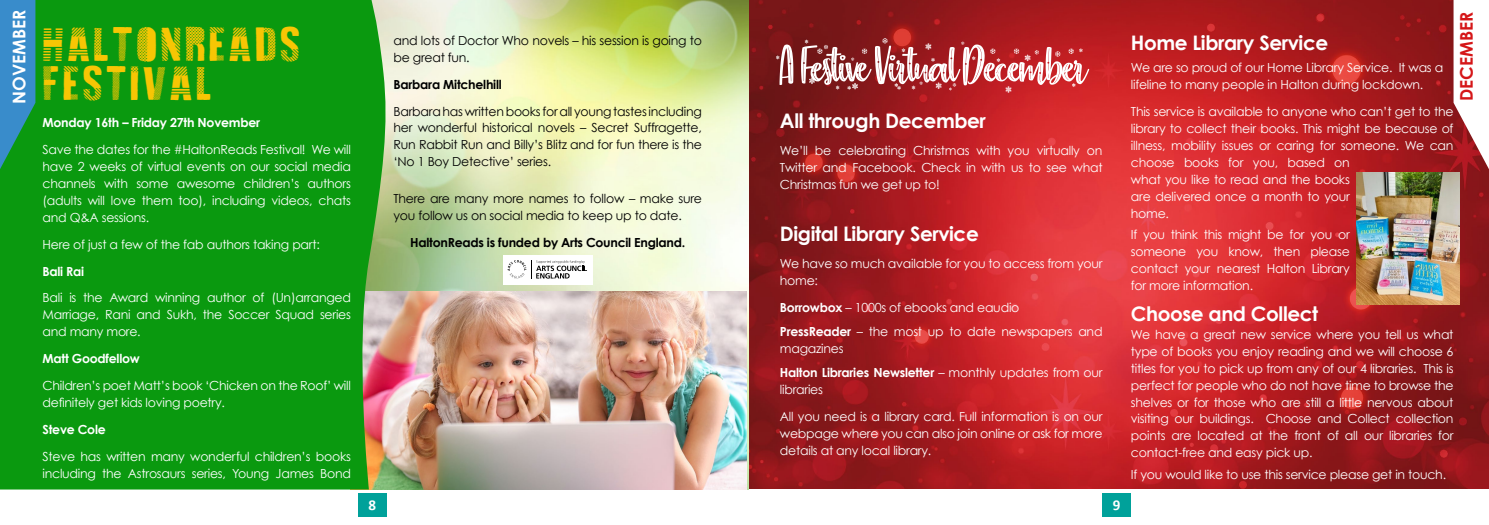
<style>
.page{position:relative;width:1489px;height:525px;background:#fff}
.page>*{position:absolute;margin:0;border:0;box-sizing:border-box;transform-origin:0 0}
.t1{font:61.25px "The Perfect Christmas";letter-spacing:-.05em;color:#fff}
.t2{font:36.25px/39.4px "Folk Festival";letter-spacing:-.02em;color:#f7c604}
.t3{font:700 20px "Century Gothic";letter-spacing:-.02em;color:#fff}
.t4{font:700 17.5px "Century Gothic";color:#fff}
.t5{font:700 17.5px "Century Gothic";color:#d51618}
.t6{font:700 15px "Calibri";color:#fff}
.t7{font:12.5px/16.9px "Century Gothic";letter-spacing:-.02em;color:#fff}
.t8{font:12.5px/16.9px "Century Gothic";letter-spacing:-.02em;color:#000}
.t9{font:700 12.5px "Century Gothic";letter-spacing:-.02em;color:#fff}
.t10{font:700 12.5px "Century Gothic";letter-spacing:-.02em;color:#000}
.s1{font-weight:700}
</style>
<div class="page">
<div style="left:358px;top:493px;width:28px;height:23px;background:#00a19a"></div>
<div style="left:1102px;top:493px;width:28px;height:23px;background:#00a19a"></div>
<img style="left:749px;top:0;width:739px;height:488px">
<img style="left:389px;top:0;width:360px;height:489px">
<img style="left:389px;top:291px;width:357px;height:198px">
<div style="left:0;top:0;width:389px;height:489px;background:#0a990f"></div>
<svg style="left:0;top:0;width:35px;height:169px;background:#2f8ea6"></svg>
<svg style="left:1453px;top:0;width:35px;height:169px"></svg>
<div style="left:503px;top:255px;width:89px;height:29px;background:#fff"></div>
<svg style="left:507px;top:260px;width:80px;height:18px"></svg>
<img style="left:1356px;top:172px;width:103px;height:132px">
<h3 class="t4" style="left:8px;top:104px;width:96px;rotate:-90deg">NOVEMBER</h3>
<h3 class="t5" style="left:1455px;top:101px;width:91px;rotate:-90deg">DECEMBER</h3>
<h2 class="t2" style="left:43px;top:25px;width:263px">HALTONREADS<br>FESTIVAL</h2>
<p class="t9" style="left:43px;top:115px;width:219px">Monday 16th – Friday 27th November</p>
<p class="t7" style="left:43px;top:141px;width:310px;text-align:justify">Save the dates for the #HaltonReads Festival! We will have 2 weeks of virtual events on our social media channels with some awesome children’s authors (adults will love them too), including videos, chats and Q&amp;A sessions.</p>
<p class="t7" style="left:43px;top:235px;width:279px">Here of just a few of the fab authors taking part:</p>
<p class="t9" style="left:43px;top:263px;width:43px">Bali Rai</p>
<p class="t7" style="left:43px;top:289px;width:310px;text-align:justify">Bali is the Award winning author of (Un)arranged Marriage, Rani and Sukh, the Soccer Squad series and many more.</p>
<p class="t9" style="left:43px;top:350px;width:99px">Matt Goodfellow</p>
<p class="t7" style="left:43px;top:376px;width:310px">Children’s poet Matt’s book ‘Chicken on the Roof’ will definitely get kids loving poetry.</p>
<p class="t9" style="left:43px;top:421px;width:65px">Steve Cole</p>
<p class="t7" style="left:43px;top:447px;width:310px">Steve has written many wonderful children’s books including the Astrosaurs series, Young James Bond</p>
<p class="t8" style="left:393px;top:32px;width:310px">and lots of Doctor Who novels – his session is going to be great fun.</p>
<p class="t10" style="left:393px;top:76px;width:110px">Barbara Mitchelhill</p>
<p class="t8" style="left:393px;top:102px;width:310px;text-align:justify">Barbara has written books for all young tastes including her wonderful historical novels – Secret Suffragette, Run Rabbit Run and Billy’s Blitz and for fun there is the ‘No 1 Boy Detective’ series.</p>
<p class="t8" style="left:393px;top:190px;width:310px">There are many more names to follow – make sure you follow us on social media to keep up to date.</p>
<p class="t10" style="left:410px;top:234px;width:276px">HaltonReads is funded by Arts Council England.</p>
<h3 class="t3" style="left:1130px;top:31px;width:199px">Home Library Service</h3>
<p class="t7" style="left:1130px;top:59px;width:314px">We are so proud of our Home Library Service. It was a lifeline to many people in Halton during lockdown.</p>
<p class="t7" style="left:1130px;top:103px;width:324px">This service is available to anyone who can’t get to the library to collect their books. This might be because of illness, mobility issues or caring for someone. We can choose books for you, based on<br>what you like to read and the books<br>are delivered once a month to your<br>home.</p>
<p class="t7" style="left:1130px;top:226px;width:220px;text-align:justify">If you think this might be for you or someone you know, then please contact your nearest Halton Library for more information.</p>
<h3 class="t3" style="left:1130px;top:301px;width:189px">Choose and Collect</h3>
<p class="t7" style="left:1130px;top:325px;width:324px;text-align:justify">We have a great new service where you tell us what type of books you enjoy reading and we will choose 6 titles for you to pick up from any of our 4 libraries. This is perfect for people who do not have time to browse the shelves or for those who are still a little nervous about visiting our buildings. Choose and Collect collection points are located at the front of all our libraries for contact-free and easy pick up.</p>
<p class="t7" style="left:1130px;top:465px;width:317px">If you would like to use this service please get in touch.</p>
<h1 class="t1" style="left:780px;top:36px;width:309px">A Festive Virtual December</h1>
<h3 class="t3" style="left:780px;top:108px;width:207px">All through December</h3>
<p class="t7" style="left:780px;top:142px;width:324px;text-align:justify">We’ll be celebrating Christmas with you virtually on Twitter and Facebook. Check in with us to see what Christmas fun we get up to!</p>
<h3 class="t3" style="left:780px;top:221px;width:200px">Digital Library Service</h3>
<p class="t7" style="left:780px;top:254px;width:324px">We have so much available for you to access from your home:</p>
<p class="t7" style="left:780px;top:294px;width:324px;line-height:24.4px"><span class="s1">Borrowbox</span> – 1000s of ebooks and eaudio<br><span class="s1">PressReader</span> – the most up to date newspapers and</p>
<p class="t7" style="left:780px;top:336px;width:324px;line-height:24.4px">magazines<br><span class="s1">Halton Libraries Newsletter</span> – monthly updates from our</p>
<p class="t7" style="left:780px;top:376px;width:324px;line-height:26.9px">libraries<br>All you need is a library card. Full information is on our</p>
<p class="t7" style="left:780px;top:424px;width:324px">webpage where you can also join online or ask for more details at any local library.</p>
<p class="t6" style="left:368px;top:495px;width:9px">8</p>
<p class="t6" style="left:1112px;top:495px;width:9px">9</p>
</div>
